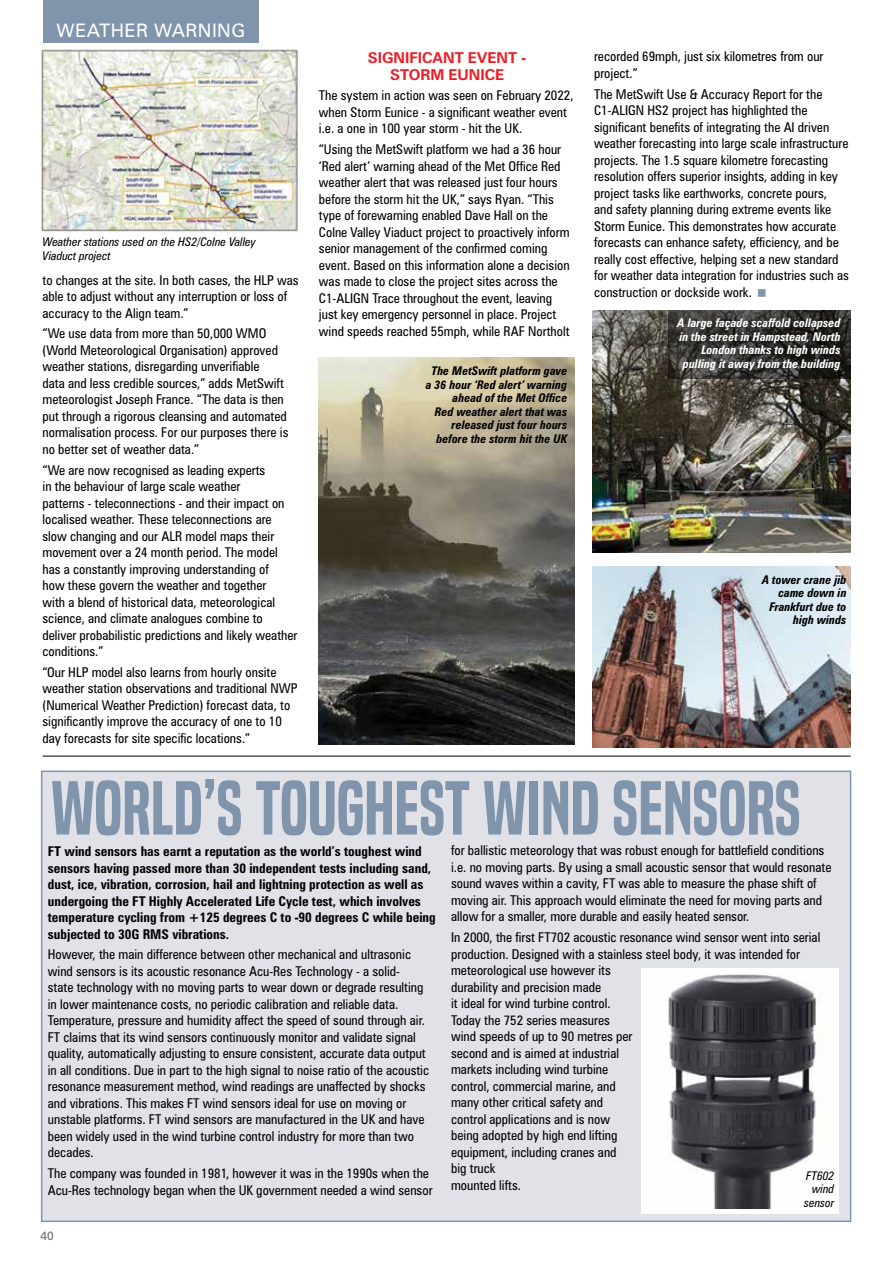
<style>
.page{position:relative;width:893px;height:1263px;background:#fff}
.page>*{position:absolute;margin:0;border:0;box-sizing:border-box;transform-origin:0 0}
.t1{font:70.5px "Built Titling Sb";letter-spacing:.005em;color:#8094ac}
.t2{font:18.6px "Zurich BT";letter-spacing:.02em;color:#fff}
.t3{font:700 15px/16.5px "Zurich BT";color:#ed1d24;text-align:center}
.t4{font:condensed 13.5px/16.5px "Zurich BT";color:#000}
.t5{font:700 condensed 13.5px/16.5px "Zurich BT";color:#000}
.t6{font:italic 700 condensed 12px/13.5px "Zurich BT";color:#000;text-align:right}
.t7{font:italic 700 condensed 12px/13.5px "Zurich BT";color:#fff;text-align:right}
.t8{font:italic condensed 12px/13.5px "Zurich BT";color:#000;text-align:right}
.t9{font:12px "Zurich BT";color:#6d6e71}
</style>
<div class="page">
<div style="left:41px;top:770px;width:810px;height:452px;background:#e0e2e8;border:2px solid #8094ac"></div>
<div style="left:44px;top:0;width:215px;height:43px;background:#8094ac"></div>
<div style="left:641px;top:968px;width:198px;height:246px;background:#fff"></div>
<img style="left:668px;top:974px;width:153px;height:234px">
<hr style="left:43px;top:756px;width:808px;height:1px;background:#000">
<img style="left:40px;top:49px;width:260px;height:184px">
<img style="left:319px;top:357px;width:255px;height:388px">
<img style="left:592px;top:567px;width:258px;height:180px">
<img style="left:592px;top:310px;width:258px;height:242px">
<svg style="left:668px;top:310px;width:182px;height:69px;background:#32312d"></svg>
<h2 class="t2" style="left:57px;top:19px;width:190px">WEATHER WARNING</h2>
<p class="t8" style="left:43px;top:235px;width:215px;text-align:left">Weather stations used on the HS2/Colne Valley<br>Viaduct project</p>
<p class="t4" style="left:43px;top:271px;width:258px">to changes at the site. In both cases, the HLP was able to adjust without any interruption or loss of accuracy to the Align team.”</p>
<p class="t4" style="left:43px;top:325px;width:247px">“We use data from more than 50,000 WMO (World Meteorological Organisation) approved weather stations, disregarding unverifiable<br>data and less credible sources,” adds MetSwift meteorologist Joseph France. “The data is then put through a rigorous cleansing and automated normalisation process. For our purposes there is no better set of weather data.”</p>
<p class="t4" style="left:43px;top:461px;width:256px">“We are now recognised as leading experts<br>in the behaviour of large scale weather<br>patterns - teleconnections - and their impact on localised weather. These teleconnections are slow changing and our ALR model maps their movement over a 24 month period. The model has a constantly improving understanding of<br>how these govern the weather and together<br>with a blend of historical data, meteorological science, and climate analogues combine to deliver probabilistic predictions and likely weather conditions.”</p>
<p class="t4" style="left:43px;top:664px;width:256px">“Our HLP model also learns from hourly onsite weather station observations and traditional NWP (Numerical Weather Prediction) forecast data, to significantly improve the accuracy of one to 10 day forecasts for site specific locations.”</p>
<p class="t3" style="left:368px;top:49px;width:160px">SIGNIFICANT EVENT -<br>STORM EUNICE</p>
<p class="t4" style="left:319px;top:87px;width:256px">The system in action was seen on February 2022, when Storm Eunice - a significant weather event i.e. a one in 100 year storm - hit the UK.</p>
<p class="t4" style="left:319px;top:141px;width:252px">“Using the MetSwift platform we had a 36 hour ‘Red alert’ warning ahead of the Met Office Red weather alert that was released just four hours before the storm hit the UK,” says Ryan. “This type of forewarning enabled Dave Hall on the Colne Valley Viaduct project to proactively inform senior management of the confirmed coming event. Based on this information alone a decision was made to close the project sites across the C1-ALIGN Trace throughout the event, leaving just key emergency personnel in place. Project wind speeds reached 55mph, while RAF Northolt</p>
<p class="t6" style="left:426px;top:364px;width:143px">The MetSwift platform gave a 36 hour ‘Red alert’ warning ahead of the Met Office<br>Red weather alert that was released just four hours before the storm hit the UK</p>
<p class="t4" style="left:594px;top:48px;width:231px">recorded 69mph, just six kilometres from our project.”</p>
<p class="t4" style="left:594px;top:85px;width:256px">The MetSwift Use &amp; Accuracy Report for the C1-ALIGN HS2 project has highlighted the significant benefits of integrating the AI driven weather forecasting into large scale infrastructure projects. The 1.5 square kilometre forecasting resolution offers superior insights, adding in key project tasks like earthworks, concrete pours, and safety planning during extreme events like Storm Eunice. This demonstrates how accurate forecasts can enhance safety, efficiency, and be really cost effective, helping set a new standard for weather data integration for industries such as construction or dockside work.</p>
<p class="t7" style="left:678px;top:316px;width:164px">A large façade scaffold collapsed in the street in Hampstead, North<br>London thanks to high winds pulling it away from the building</p>
<p class="t6" style="left:762px;top:573px;width:86px">A tower crane jib came down in<br>Frankfurt due to high winds</p>
<h1 class="t1" style="left:51px;top:767px;width:748px">WORLD’S TOUGHEST WIND SENSORS</h1>
<p class="t5" style="left:48px;top:843px;width:389px">FT wind sensors has earnt a reputation as the world’s toughest wind sensors having passed more than 30 independent tests including sand, dust, ice, vibration, corrosion, hail and lightning protection as well as undergoing the FT Highly Accelerated Life Cycle test, which involves temperature cycling from +125 degrees C to -90 degrees C while being subjected to 30G RMS vibrations.</p>
<p class="t4" style="left:48px;top:946px;width:383px">However, the main difference between other mechanical and ultrasonic wind sensors is its acoustic resonance Acu-Res Technology - a solid-<br>state technology with no moving parts to wear down or degrade resulting in lower maintenance costs, no periodic calibration and reliable data.<br>Temperature, pressure and humidity affect the speed of sound through air.<br>FT claims that its wind sensors continuously monitor and validate signal quality, automatically adjusting to ensure consistent, accurate data output in all conditions. Due in part to the high signal to noise ratio of the acoustic resonance measurement method, wind readings are unaffected by shocks and vibrations. This makes FT wind sensors ideal for use on moving or unstable platforms. FT wind sensors are manufactured in the UK and have been widely used in the wind turbine control industry for more than two decades.</p>
<p class="t4" style="left:48px;top:1165px;width:386px">The company was founded in 1981, however it was in the 1990s when the<br>Acu-Res technology began when the UK government needed a wind sensor</p>
<p class="t9" style="left:40px;top:1229px;width:15px">40</p>
<p class="t4" style="left:451px;top:842px;width:382px">for ballistic meteorology that was robust enough for battlefield conditions i.e. no moving parts. By using a small acoustic sensor that would resonate sound waves within a cavity, FT was able to measure the phase shift of moving air. This approach would eliminate the need for moving parts and allow for a smaller, more durable and easily heated sensor.</p>
<p class="t4" style="left:451px;top:929px;width:371px">In 2000, the first FT702 acoustic resonance wind sensor went into serial production. Designed with a stainless steel body, it was intended for meteorological use however its<br>durability and precision made<br>it ideal for wind turbine control.<br>Today the 752 series measures<br>wind speeds of up to 90 metres per<br>second and is aimed at industrial<br>markets including wind turbine<br>control, commercial marine, and<br>many other critical safety and<br>control applications and is now<br>being adopted by high end lifting<br>equipment, including cranes and<br>big truck<br>mounted lifts.</p>
<p class="t8" style="left:804px;top:1168px;width:32px">FT602 wind sensor</p>
</div>
